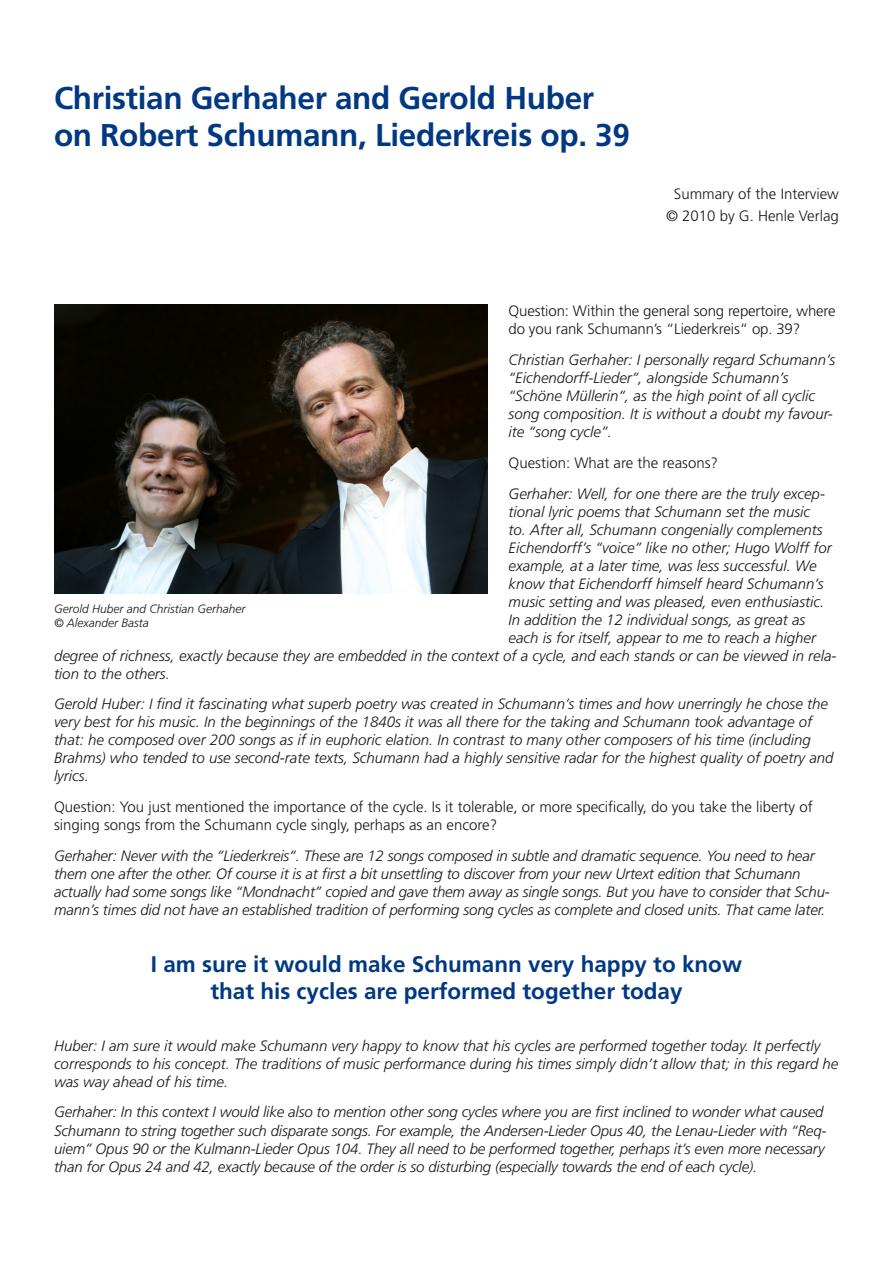
<style>
.page{position:relative;width:893px;height:1263px;background:#fff}
.page>*{position:absolute;margin:0;border:0;box-sizing:border-box;transform-origin:0 0}
.t1{font:700 31.5px/37.8px "Frutiger";letter-spacing:-.01em;color:#003883}
.t2{font:700 22.5px/27px "Frutiger";color:#003883;text-align:center}
.t3{font:italic 300 15px/18px "Frutiger";color:#1a171c}
.t4{font:300 15px/18px "Frutiger";color:#1a171c}
.t5{font:italic 300 12px/14.4px "Frutiger";color:#1a171c}
</style>
<div class="page">
<img style="left:54px;top:305px;width:433px;height:289px">
<h1 class="t1" style="left:54px;top:79px;width:577px">Christian Gerhaher and Gerold Huber on Robert Schumann, Liederkreis op. 39</h1>
<p class="t4" style="left:666px;top:183px;width:174px;line-height:22.2px;text-align:center">Summary of the Interview © 2010 by G. Henle Verlag</p>
<p class="t4" style="left:509px;top:302px;width:329px">Question: Within the general song repertoire, where do you rank Schumann’s “Liederkreis“ op. 39?</p>
<p class="t3" style="left:509px;top:351px;width:328px">Christian Gerhaher: I personally regard Schumann’s “Eichendorff-Lieder“, alongside Schumann’s “Schöne Müllerin“, as the high point of all cyclic song composition. It is without a doubt my favour&shy;ite “song cycle”.</p>
<p class="t4" style="left:509px;top:454px;width:211px">Question: What are the reasons?</p>
<p class="t3" style="left:509px;top:485px;width:318px">Gerhaher: Well, for one there are the truly excep-</p>
<p class="t3" style="left:509px;top:503px;width:303px">tional lyric poems that Schumann set the music</p>
<p class="t3" style="left:509px;top:521px;width:316px">to. After all, Schumann congenially complements</p>
<p class="t3" style="left:509px;top:539px;width:325px">Eichendorff’s “voice” like no other; Hugo Wolff for</p>
<p class="t3" style="left:509px;top:557px;width:310px">example, at a later time, was less successful. We</p>
<p class="t3" style="left:509px;top:575px;width:317px">know that Eichendorff himself heard Schumann’s</p>
<p class="t3" style="left:509px;top:593px;width:317px">music setting and was pleased, even enthusiastic.</p>
<p class="t3" style="left:509px;top:611px;width:298px">In addition the 12 individual songs, as great as</p>
<p class="t3" style="left:509px;top:629px;width:309px">each is for itself, appear to me to reach a higher</p>
<p class="t3" style="left:54px;top:647px;width:784px">degree of richness, exactly because they are embedded in the context of a cycle, and each stands or can be viewed in rela-</p>
<p class="t3" style="left:54px;top:665px;width:117px">tion to the others.</p>
<p class="t3" style="left:54px;top:695px;width:781px">Gerold Huber: I find it fascinating what superb poetry was created in Schumann’s times and how unerringly he chose the very best for his music. In the beginnings of the 1840s it was all there for the taking and Schumann took advantage of that: he composed over 200 songs as if in euphoric elation. In contrast to many other composers of his time (including Brahms) who tended to use second-rate texts, Schumann had a highly sensitive radar for the highest quality of poetry and lyrics.</p>
<p class="t4" style="left:54px;top:798px;width:760px">Question: You just mentioned the importance of the cycle. Is it tolerable, or more specifically, do you take the liberty of singing songs from the Schumann cycle singly, perhaps as an encore?</p>
<p class="t3" style="left:54px;top:847px;width:777px">Gerhaher: Never with the “Liederkreis“. These are 12 songs composed in subtle and dramatic sequence. You need to hear them one after the other. Of course it is at first a bit unsettling to discover from your new Urtext edition that Schumann actually had some songs like “Mondnacht” copied and gave them away as single songs. But you have to consider that Schu&shy;mann’s times did not have an established tradition of performing song cycles as complete and closed units. That came later.</p>
<h2 class="t2" style="left:151px;top:950px;width:593px">I am sure it would make Schumann very happy to know that his cycles are performed together today</h2>
<p class="t3" style="left:54px;top:1037px;width:786px">Huber: I am sure it would make Schumann very happy to know that his cycles are performed together today. It perfectly corresponds to his concept. The traditions of music performance during his times simply didn’t allow that; in this regard he was way ahead of his time.</p>
<p class="t3" style="left:54px;top:1103px;width:774px">Gerhaher: In this context I would like also to mention other song cycles where you are first inclined to wonder what caused Schumann to string together such disparate songs. For example, the Andersen-Lieder Opus 40, the Lenau-Lieder with “Req&shy;uiem” Opus 90 or the Kulmann-Lieder Opus 104. They all need to be performed together, perhaps it’s even more necessary than for Opus 24 and 42, exactly because of the order is so disturbing (especially towards the end of each cycle).</p>
<p class="t5" style="left:54px;top:602px;width:193px">Gerold Huber and Christian Gerhaher © Alexander Basta</p>
</div>
